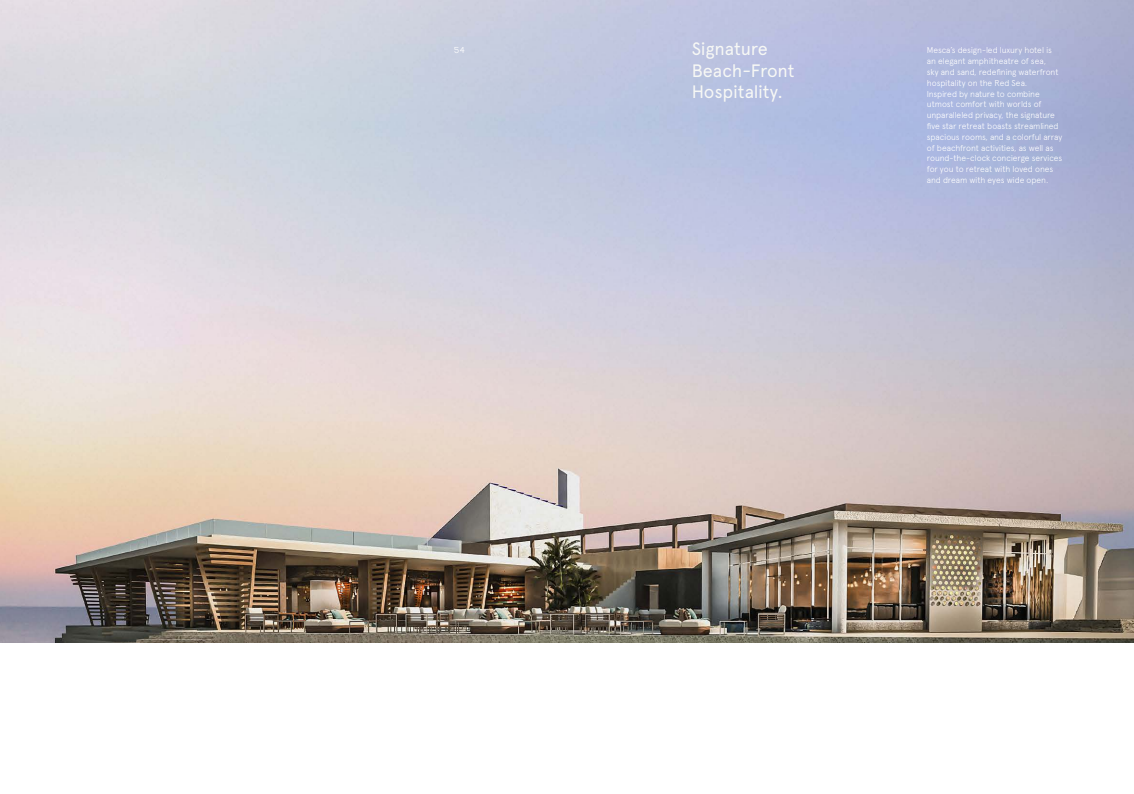
<style>
.page{position:relative;width:1134px;height:794px;background:#fff}
.page>*{position:absolute;margin:0;border:0;box-sizing:border-box;transform-origin:0 0}
.t1{font:18px/21.6px "Apercu";letter-spacing:-.01em;color:#f7f8f5}
.t2{font:9px "Boulder Mono";color:#fff}
.t3{font:300 8.5px/10.8px "Apercu";letter-spacing:-.015em;color:#fff}
</style>
<div class="page">
<img style="left:0;top:0;width:1134px;height:643px">
<p class="t2" style="left:454px;top:44px;width:13px">54</p>
<h1 class="t1" style="left:692px;top:38px;width:104px">Signature<br>Beach-Front<br>Hospitality.</h1>
<p class="t3" style="left:927px;top:45px;width:137px">Mesca’s design-led luxury hotel is an elegant amphitheatre of sea,<br>sky and sand, redefining waterfront hospitality on the Red Sea.<br>Inspired by nature to combine utmost comfort with worlds of unparalleled privacy, the signature five star retreat boasts streamlined spacious rooms, and a colorful array of beachfront activities, as well as round-the-clock concierge services for you to retreat with loved ones and dream with eyes wide open.</p>
</div>
